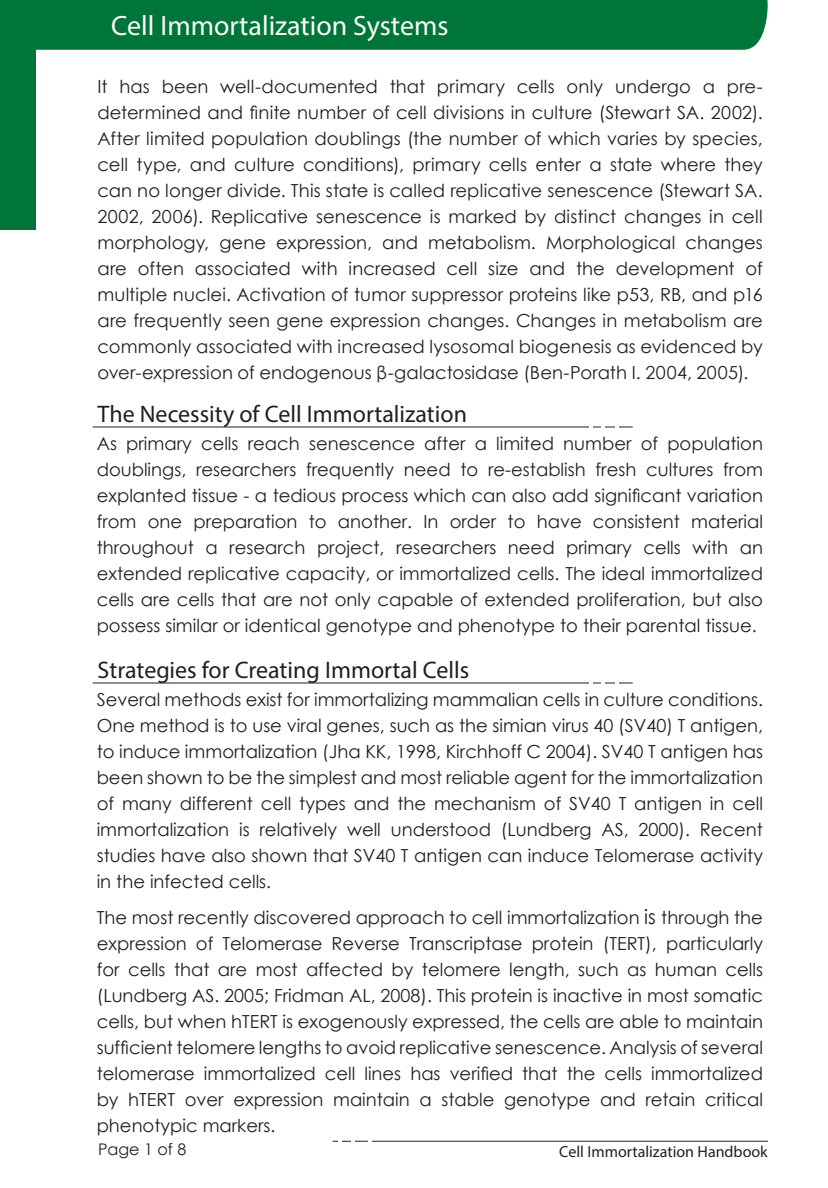
<style>
.page{position:relative;width:828px;height:1188px;background:#fff}
.page>*{position:absolute;margin:0;border:0;box-sizing:border-box;transform-origin:0 0}
.Header-Sub{font:28px "Myriad Pro";color:#fbf9f5}
.Header-Sub-2{font:24px "Myriad Pro";color:#231f20}
.Body_Style{font:18px/26px "Century Gothic";color:#231f20;text-align:justify}
.t1{font:16px "Myriad Pro";color:#231f20}
.Page_Numbers{font:16px "Century Gothic";color:#231f20}
.s1{font-size:20px}
</style>
<div class="page">
<div style="left:0;top:15px;width:36px;height:215px;background:#00753a"></div>
<hr style="left:333px;top:1141px;width:435px;height:1px;background:#231f20">
<hr style="left:338px;top:1136px;width:4px;height:13px;background:#fff">
<hr style="left:351px;top:1135px;width:4px;height:13px;background:#fff">
<hr style="left:368px;top:1137px;width:4px;height:13px;background:#fff">
<hr style="left:93px;top:427px;width:540px;height:1px;background:#231f20">
<hr style="left:93px;top:683px;width:540px;height:1px;background:#231f20">
<hr style="left:601px;top:421px;width:4px;height:13px;background:#fff">
<hr style="left:601px;top:677px;width:4px;height:13px;background:#fff">
<hr style="left:615px;top:423px;width:4px;height:13px;background:#fff">
<hr style="left:615px;top:679px;width:4px;height:13px;background:#fff">
<hr style="left:589px;top:423px;width:4px;height:13px;background:#fff">
<hr style="left:589px;top:679px;width:4px;height:13px;background:#fff">
<div style="left:0;top:0;width:768px;height:50px;background:#00753a"></div>
<p class="Header-Sub" style="left:111px;top:9px;width:339px">Cell Immortalization Systems</p>
<p class="Body_Style" style="left:97px;top:73px;width:667px">It has been well-documented that primary cells only undergo a pre&shy;determined and finite number of cell divisions in culture (Stewart SA. 2002).<br>After limited population doublings (the number of which varies by species, cell type, and culture conditions), primary cells enter a state where they can no longer divide. This state is called replicative senescence (Stewart SA.<br>2002, 2006). Replicative senescence is marked by distinct changes in cell morphology, gene expression, and metabolism. Morphological changes are often associated with increased cell size and the development of multiple nuclei. Activation of tumor suppressor proteins like p53, RB, and p16 are frequently seen gene expression changes. Changes in metabolism are commonly associated with increased lysosomal biogenesis as evidenced by over-expression of endogenous β-galactosidase (Ben-Porath I. 2004, 2005).</p>
<p class="Header-Sub-2" style="left:98px;top:399px;width:371px">The Necessity of Cell Immortalization</p>
<p class="Body_Style" style="left:97px;top:430px;width:668px">As primary cells reach senescence after a limited number of population doublings, researchers frequently need to re-establish fresh cultures from explanted tissue - a tedious process which can also add significant variation from one preparation to another. In order to have consistent material throughout a research project, researchers need primary cells with an extended replicative capacity, or immortalized cells. The ideal immortalized cells are cells that are not only capable of extended proliferation, but also possess similar or identical genotype and phenotype to their parental tissue.</p>
<p class="Header-Sub-2" style="left:98px;top:655px;width:373px">Strategies for Creating Immortal Cells</p>
<p class="Body_Style" style="left:97px;top:686px;width:668px">Several methods exist for immortalizing mammalian cells in culture conditions.<br>One method is to use viral genes, such as the simian virus 40 (SV40) T antigen, to induce immortalization (Jha KK, 1998, Kirchhoff C 2004). SV40 T antigen has been shown to be the simplest and most reliable agent for the immortalization of many different cell types and the mechanism of SV40 T antigen in cell immortalization is relatively well understood (Lundberg AS, 2000). Recent studies have also shown that SV40 T antigen can induce Telomerase activity in the infected cells.</p>
<p class="Body_Style" style="left:97px;top:904px;width:668px">The most recently discovered approach to cell immortalization <span class="s1">is</span> through the expression of Telomerase Reverse Transcriptase protein (TERT), particularly for cells that are most affected by telomere length, such as human cells (Lundberg AS. 2005; Fridman AL, 2008). This protein is inactive in most somatic cells, but when hTERT is exogenously expressed, the cells are able to maintain sufficient telomere lengths to avoid replicative senescence. Analysis of several telomerase immortalized cell lines has verified that the cells immortalized by hTERT over expression maintain a stable genotype and retain critical phenotypic markers.</p>
<p class="Page_Numbers" style="left:98px;top:1138px;width:90px">Page 1 of 8</p>
<p class="t1" style="left:559px;top:1142px;width:210px">Cell Immortalization Handbook</p>
</div>
